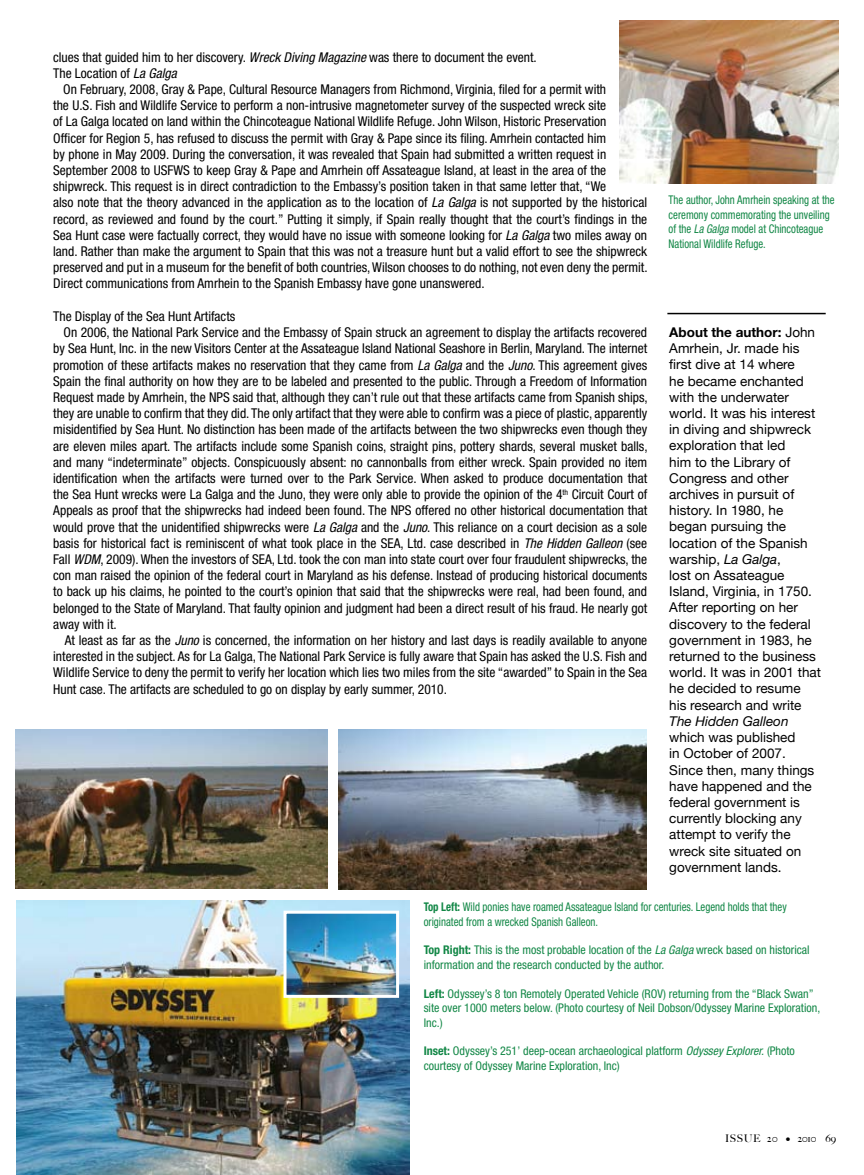
<style>
.page{position:relative;width:864px;height:1175px;background:#fff}
.page>*{position:absolute;margin:0;border:0;box-sizing:border-box;transform-origin:0 0}
.t1{font:condensed 13.5px/16.2px "Helvetica Neue";color:#000}
.t2{font:13.5px/16.2px "Helvetica Neue";color:#000}
.t3{font:italic 13.5px "Helvetica Neue";color:#000}
.t4{font:condensed 12px/14.4px "Helvetica Neue";color:#128746}
.t5{font:condensed 12px/14.4px "Helvetica Neue";color:#128746;scale:.9 1}
.t6{font:500 10.5px "Big Caslon";letter-spacing:.06em;color:#000}
.s1{font-style:italic}
.s2{font-weight:700}
</style>
<div class="page">
<img style="left:16px;top:729px;width:312px;height:160px">
<img style="left:338px;top:729px;width:309px;height:161px">
<img style="left:16px;top:900px;width:394px;height:274px">
<img style="left:620px;top:21px;width:218px;height:162px">
<hr style="left:667px;top:313px;width:159px;height:1px;background:#000">
<img style="left:288px;top:914px;width:107px;height:79px">
<div style="left:284px;top:910px;width:115px;height:87px;border:3px solid #fff"></div>
<p class="t1" style="left:53px;top:49px;width:485px">clues that guided him to her discovery. <span class="s1">Wreck Diving Magazine</span> was there to document the event.<br>The Location of <span class="s1">La Galga</span></p>
<p class="t1" style="left:53px;top:81px;width:596px;text-indent:10px">On February, 2008, Gray &amp; Pape, Cultural Resource Managers from Richmond, Virginia, filed for a permit with<br>the U.S. Fish and Wildlife Service to perform a non-intrusive magnetometer survey of the suspected wreck site<br>of La Galga located on land within the Chincoteague National Wildlife Refuge. John Wilson, Historic Preservation<br>Officer for Region 5, has refused to discuss the permit with Gray &amp; Pape since its filing. Amrhein contacted him<br>by phone in May 2009. During the conversation, it was revealed that Spain had submitted a written request in September 2008 to USFWS to keep Gray &amp; Pape and Amrhein off Assateague Island, at least in the area of the shipwreck. This request is in direct contradiction to the Embassy’s position taken in that same letter that, “We<br>also note that the theory advanced in the application as to the location of <span class="s1">La Galga</span> is not supported by the historical record, as reviewed and found by the court.” Putting it simply, if Spain really thought that the court’s findings in the Sea Hunt case were factually correct, they would have no issue with someone looking for <span class="s1">La Galga</span> two miles away on land. Rather than make the argument to Spain that this was not a treasure hunt but a valid effort to see the shipwreck preserved and put in a museum for the benefit of both countries, Wilson chooses to do nothing, not even deny the permit.<br>Direct communications from Amrhein to the Spanish Embassy have gone unanswered.</p>
<p class="t1" style="left:53px;top:308px;width:184px">The Display of the Sea Hunt Artifacts</p>
<p class="t1" style="left:64px;top:324px;width:585px">On 2006, the National Park Service and the Embassy of Spain struck an agreement to display the artifacts recovered</p>
<p class="t1" style="left:53px;top:340px;width:596px">by Sea Hunt, Inc. in the new Visitors Center at the Assateague Island National Seashore in Berlin, Maryland. The internet</p>
<p class="t1" style="left:53px;top:356px;width:595px">promotion of these artifacts makes no reservation that they came from <span class="s1">La Galga</span> and the <span class="s1">Juno</span>. This agreement gives</p>
<p class="t1" style="left:53px;top:373px;width:595px">Spain the final authority on how they are to be labeled and presented to the public. Through a Freedom of Information</p>
<p class="t1" style="left:53px;top:389px;width:596px">Request made by Amrhein, the NPS said that, although they can’t rule out that these artifacts came from Spanish ships,</p>
<p class="t1" style="left:53px;top:405px;width:596px">they are unable to confirm that they did. The only artifact that they were able to confirm was a piece of plastic, apparently</p>
<p class="t1" style="left:53px;top:421px;width:596px">misidentified by Sea Hunt. No distinction has been made of the artifacts between the two shipwrecks even though they</p>
<p class="t1" style="left:53px;top:437px;width:596px">are eleven miles apart. The artifacts include some Spanish coins, straight pins, pottery shards, several musket balls,</p>
<p class="t1" style="left:53px;top:454px;width:596px">and many “indeterminate” objects. Conspicuously absent: no cannonballs from either wreck. Spain provided no item</p>
<p class="t1" style="left:53px;top:470px;width:596px">identification when the artifacts were turned over to the Park Service. When asked to produce documentation that</p>
<p class="t1" style="left:53px;top:486px;width:596px">the Sea Hunt wrecks were La Galga and the Juno, they were only able to provide the opinion of the 4<sup>th</sup> Circuit Court of</p>
<p class="t1" style="left:53px;top:502px;width:596px">Appeals as proof that the shipwrecks had indeed been found. The NPS offered no other historical documentation that</p>
<p class="t1" style="left:53px;top:518px;width:595px">would prove that the unidentified shipwrecks were <span class="s1">La Galga</span> and the <span class="s1">Juno</span>. This reliance on a court decision as a sole</p>
<p class="t1" style="left:53px;top:535px;width:595px">basis for historical fact is reminiscent of what took place in the SEA, Ltd. case described in <span class="s1">The Hidden Galleon</span> (see</p>
<p class="t1" style="left:53px;top:551px;width:595px">Fall <span class="s1">WDM</span>, 2009). When the investors of SEA, Ltd. took the con man into state court over four fraudulent shipwrecks, the</p>
<p class="t1" style="left:53px;top:567px;width:596px">con man raised the opinion of the federal court in Maryland as his defense. Instead of producing historical documents</p>
<p class="t1" style="left:53px;top:583px;width:595px">to back up his claims, he pointed to the court’s opinion that said that the shipwrecks were real, had been found, and</p>
<p class="t1" style="left:53px;top:599px;width:596px">belonged to the State of Maryland. That faulty opinion and judgment had been a direct result of his fraud. He nearly got</p>
<p class="t1" style="left:53px;top:616px;width:65px">away with it.</p>
<p class="t1" style="left:65px;top:632px;width:584px">At least as far as the <span class="s1">Juno</span> is concerned, the information on her history and last days is readily available to anyone</p>
<p class="t1" style="left:53px;top:648px;width:596px">interested in the subject. As for La Galga, The National Park Service is fully aware that Spain has asked the U.S. Fish and</p>
<p class="t1" style="left:53px;top:664px;width:596px">Wildlife Service to deny the permit to verify her location which lies two miles from the site “awarded” to Spain in the Sea</p>
<p class="t1" style="left:53px;top:680px;width:395px">Hunt case. The artifacts are scheduled to go on display by early summer, 2010.</p>
<p class="t5" style="left:669px;top:193px;width:186px">The author, John Amrhein speaking at the ceremony commemorating the unveiling of the <span class="s1">La Galga</span> model at Chincoteague National Wildlife Refuge.</p>
<p class="t2" style="left:669px;top:324px;width:153px"><span class="s2">About the author:</span> John<br>Amrhein, Jr. made his first dive at 14 where<br>he became enchanted with the underwater world. It was his interest in diving and shipwreck exploration that led<br>him to the Library of<br>Congress and other archives in pursuit of history. In 1980, he began pursuing the location of the Spanish warship, <span class="s1">La Galga</span>,<br>lost on Assateague<br>Island, Virginia, in 1750.<br>After reporting on her discovery to the federal government in 1983, he returned to the business world. It was in 2001 that he decided to resume his research and write</p>
<p class="t3" style="left:669px;top:713px;width:121px">The Hidden Galleon</p>
<p class="t2" style="left:669px;top:729px;width:147px">which was published<br>in October of 2007.<br>Since then, many things have happened and the federal government is currently blocking any attempt to verify the wreck site situated on government lands.</p>
<p class="t5" style="left:424px;top:899px;width:405px"><span class="s2">Top Left:</span> Wild ponies have roamed Assateague Island for centuries. Legend holds that they originated from a wrecked Spanish Galleon.</p>
<p class="t4" style="left:424px;top:943px;width:388px"><span class="s2">Top Right:</span> This is the most probable location of the <span class="s1">La Galga</span> wreck based on historical information and the research conducted by the author.</p>
<p class="t4" style="left:424px;top:986px;width:398px"><span class="s2">Left:</span> Odyssey’s 8 ton Remotely Operated Vehicle (ROV) returning from the “Black Swan” site over 1000 meters below. (Photo courtesy of Neil Dobson/Odyssey Marine Exploration,<br>Inc.)</p>
<p class="t4" style="left:424px;top:1043px;width:373px"><span class="s2">Inset:</span> Odyssey’s 251’ deep-ocean archaeological platform <span class="s1">Odyssey Explorer.</span> (Photo courtesy of Odyssey Marine Exploration, Inc)</p>
<p class="t6" style="left:725px;top:1132px;width:113px">ISSUE 20 • 2010 69</p>
</div>
